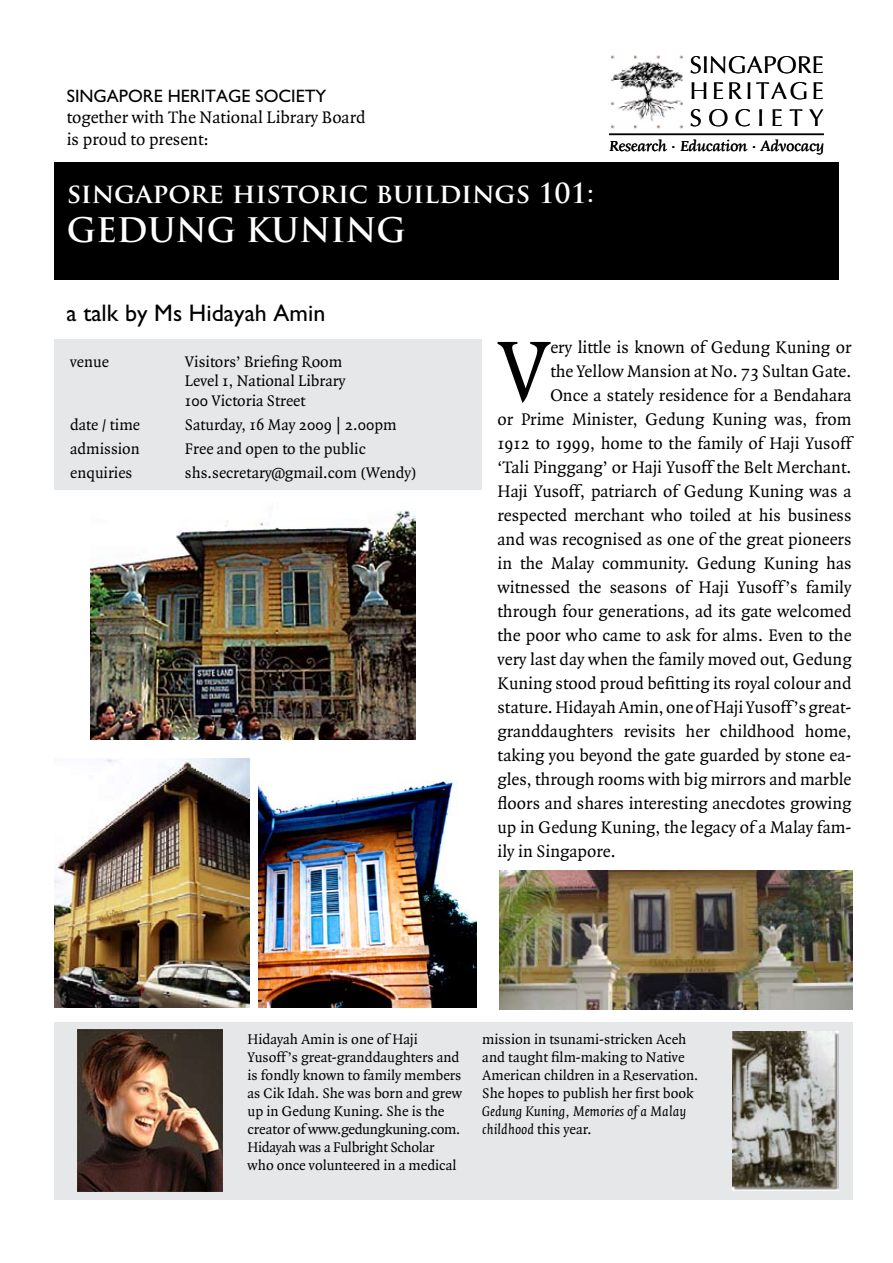
<style>
.page{position:relative;width:893px;height:1263px;background:#fff}
.page>*{position:absolute;margin:0;border:0;box-sizing:border-box;transform-origin:0 0}
.t1{font:92.85px "Quadraat";color:#000}
.t2{font:700 33px "Trajan Pro";color:#fff}
.t3{font:700 27px "Trajan Pro";color:#fff}
.t4{font:24px/26.2px "Optima";letter-spacing:.15em;color:#000;text-align:justify}
.t5{font:24px "M Gill Sans";color:#000}
.t6{font:18px/21.6px "Quadraat";color:#000}
.t7{font:18px "M Gill Sans";color:#000}
.t8{font:16.5px/19.8px "Quadraat";color:#000}
.t9{font:15px/18px "Quadraat";color:#000}
.t10{font:italic 15px/18px "Quadraat";color:#000}
.t11{font:italic 15px "Eco 102";color:#000}
.s1{font-style:normal}
</style>
<div class="page">
<div style="left:54px;top:339px;width:428px;height:151px;background:#e6e7e8"></div>
<div style="left:54px;top:1022px;width:799px;height:177px;background:#e6e7e8"></div>
<img style="left:54px;top:758px;width:195px;height:250px">
<div style="left:54px;top:162px;width:785px;height:118px;background:#000"></div>
<img style="left:611px;top:55px;width:71px;height:74px">
<hr style="left:609px;top:134px;width:215px;height:1px;background:#000">
<img style="left:77px;top:1029px;width:146px;height:162px">
<img style="left:732px;top:1032px;width:107px;height:158px">
<img style="left:499px;top:870px;width:354px;height:139px">
<img style="left:90px;top:510px;width:325px;height:230px">
<img style="left:259px;top:781px;width:218px;height:227px">
<p class="t7" style="left:67px;top:86px;width:261px">SINGAPORE HERITAGE SOCIETY</p>
<p class="t6" style="left:67px;top:107px;width:300px">together with The National Library Board is proud to present:</p>
<h3 class="t3" style="left:67px;top:176px;width:528px">singapore historic buildings 101:</h3>
<h2 class="t2" style="left:67px;top:210px;width:340px">GEDUNG KUNING</h2>
<h3 class="t4" style="left:690px;top:52px;width:136px">SINGAPORE HERITAGE SOCIETY</h3>
<p class="t11" style="left:609px;top:138px;width:216px">Research . Education . Advocacy</p>
<h3 class="t5" style="left:66px;top:300px;width:260px">A TALK BY MS HIDAYAH AMIN</h3>
<p class="t8" style="left:70px;top:352px;width:40px">venue</p>
<p class="t8" style="left:185px;top:352px;width:162px">Visitors’ Briefing Room<br>Level 1, National Library<br>100 Victoria Street</p>
<p class="t8" style="left:70px;top:416px;width:71px">date / time</p>
<p class="t8" style="left:185px;top:416px;width:213px">Saturday, 16 May 2009 | 2.00pm</p>
<p class="t8" style="left:70px;top:440px;width:71px">admission</p>
<p class="t8" style="left:185px;top:440px;width:182px">Free and open to the public</p>
<p class="t8" style="left:70px;top:464px;width:64px">enquiries</p>
<p class="t8" style="left:185px;top:464px;width:233px">shs.secretary@gmail.com (Wendy)</p>
<h1 class="t1" style="left:497px;top:324px;width:54px">V</h1>
<p class="t6" style="left:550px;top:337px;width:303px">ery little is known of Gedung Kuning or</p>
<p class="t6" style="left:550px;top:361px;width:303px">the Yellow Mansion at No. 73 Sultan Gate.</p>
<p class="t6" style="left:550px;top:385px;width:303px">Once a stately residence for a Bendahara</p>
<p class="t6" style="left:497px;top:409px;width:356px">or Prime Minister, Gedung Kuning was, from</p>
<p class="t6" style="left:497px;top:433px;width:355px">1912 to 1999, home to the family of Haji Yusoff</p>
<p class="t6" style="left:497px;top:457px;width:356px">‘Tali Pinggang’ or Haji Yusoff the Belt Merchant.</p>
<p class="t6" style="left:497px;top:481px;width:355px">Haji Yusoff, patriarch of Gedung Kuning was a</p>
<p class="t6" style="left:497px;top:505px;width:355px">respected merchant who toiled at his business</p>
<p class="t6" style="left:497px;top:529px;width:355px">and was recognised as one of the great pioneers</p>
<p class="t6" style="left:497px;top:553px;width:356px">in the Malay community. Gedung Kuning has</p>
<p class="t6" style="left:497px;top:577px;width:355px">witnessed the seasons of Haji Yusoff’s family</p>
<p class="t6" style="left:497px;top:601px;width:355px">through four generations, ad its gate welcomed</p>
<p class="t6" style="left:497px;top:625px;width:356px">the poor who came to ask for alms. Even to the</p>
<p class="t6" style="left:497px;top:649px;width:356px">very last day when the family moved out, Gedung</p>
<p class="t6" style="left:497px;top:673px;width:356px">Kuning stood proud befitting its royal colour and</p>
<p class="t6" style="left:497px;top:697px;width:355px">stature. Hidayah Amin, one of Haji Yusoff ’s great-</p>
<p class="t6" style="left:497px;top:721px;width:355px">granddaughters revisits her childhood home,</p>
<p class="t6" style="left:497px;top:745px;width:355px">taking you beyond the gate guarded by stone ea-</p>
<p class="t6" style="left:497px;top:769px;width:355px">gles, through rooms with big mirrors and marble</p>
<p class="t6" style="left:497px;top:793px;width:356px">floors and shares interesting anecdotes growing</p>
<p class="t6" style="left:497px;top:817px;width:355px">up in Gedung Kuning, the legacy of a Malay fam-</p>
<p class="t6" style="left:497px;top:841px;width:120px">ily in Singapore.</p>
<p class="t9" style="left:247px;top:1030px;width:216px">Hidayah Amin is one of Haji<br>Yusoff’s great-granddaughters and is fondly known to family members as Cik Idah. She was born and grew up in Gedung Kuning. She is the creator of www.gedungkuning.com.<br>Hidayah was a Fulbright Scholar who once volunteered in a medical</p>
<p class="t9" style="left:482px;top:1030px;width:218px">mission in tsunami-stricken Aceh and taught film-making to Native American children in a Reservation.<br>She hopes to publish her first book</p>
<p class="t10" style="left:482px;top:1102px;width:206px">Gedung Kuning, Memories of a Malay childhood <span class="s1">this year.</span></p>
</div>
